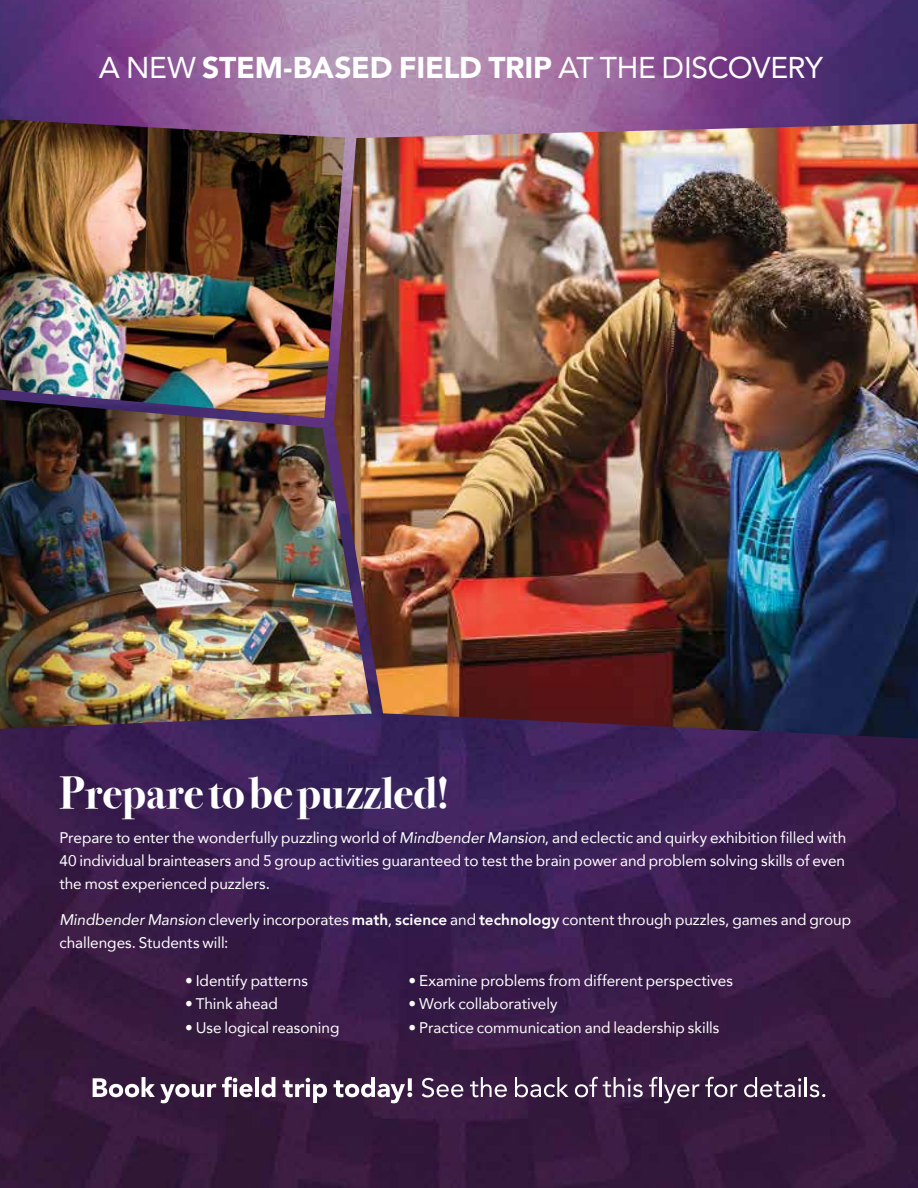
<style>
.page{position:relative;width:918px;height:1188px;background:#fff}
.page>*{position:absolute;margin:0;border:0;box-sizing:border-box;transform-origin:0 0}
.t1{font:700 45px "Bodoni Svty Two ITCTT";color:#fff}
.t2{font:900 30px "Avenir";letter-spacing:-.01em;color:#fff}
.t3{font:15.3px/23.2px "Avenir";letter-spacing:-.005em;color:#fff;text-align:justify}
.s1{font-weight:400}
.s2{font-style:italic}
.s3{font-weight:800}
</style>
<div class="page">
<img style="left:0;top:0;width:918px;height:1188px">
<svg style="left:93px;top:1077px;width:123px;height:26px"></svg>
<svg style="left:222px;top:1077px;width:31px;height:20px"></svg>
<hr style="left:255px;top:1077px;width:4px;height:20px;background:#fff">
<svg style="left:262px;top:1077px;width:13px;height:20px"></svg>
<svg style="left:283px;top:1078px;width:44px;height:25px"></svg>
<svg style="left:333px;top:1077px;width:79px;height:26px"></svg>
<svg style="left:422px;top:1078px;width:41px;height:19px"></svg>
<svg style="left:470px;top:1077px;width:37px;height:20px"></svg>
<svg style="left:515px;top:1077px;width:54px;height:20px"></svg>
<svg style="left:575px;top:1077px;width:68px;height:20px"></svg>
<svg style="left:649px;top:1077px;width:9px;height:20px"></svg>
<hr style="left:659px;top:1077px;width:3px;height:20px;background:#fff">
<svg style="left:664px;top:1084px;width:35px;height:19px"></svg>
<svg style="left:705px;top:1077px;width:32px;height:20px"></svg>
<svg style="left:744px;top:1077px;width:57px;height:20px"></svg>
<hr style="left:805px;top:1077px;width:2px;height:20px;background:#fff">
<svg style="left:810px;top:1084px;width:15px;height:13px"></svg>
<img style="left:334px;top:124px;width:584px;height:615px">
<img style="left:0;top:119px;width:345px;height:281px">
<img style="left:0;top:400px;width:372px;height:329px">
<h2 class="t2" style="left:99px;top:41px;width:726px"><span class="s1">A NEW</span> STEM-BASED FIELD TRIP <span class="s1">AT THE DISCOVERY</span></h2>
<h1 class="t1" style="left:59px;top:755px;width:392px">Prepare to be puzzled!</h1>
<p class="t3" style="left:59px;top:826px;width:788px">Prepare to enter the wonderfully puzzling world of <span class="s2">Mindbender Mansion</span>, and eclectic and quirky exhibition filled with 40 individual brainteasers and 5 group activities guaranteed to test the brain power and problem solving skills of even the most experienced puzzlers.</p>
<p class="t3" style="left:59px;top:907px;width:793px"><span class="s2">Mindbender Mansion</span> cleverly incorporates <span class="s3">math</span>, <span class="s3">science</span> and <span class="s3">technology</span> content through puzzles, games and group challenges. Students will:</p>
<p class="t3" style="left:185px;top:969px;width:124px">• Identify patterns</p>
<p class="t3" style="left:185px;top:992px;width:94px">• Think ahead</p>
<p class="t3" style="left:185px;top:1015px;width:156px">• Use logical reasoning</p>
<p class="t3" style="left:409px;top:969px;width:326px">• Examine problems from different perspectives</p>
<p class="t3" style="left:409px;top:992px;width:151px">• Work collaboratively</p>
<p class="t3" style="left:409px;top:1015px;width:313px">• Practice communication and leadership skills</p>
</div>
